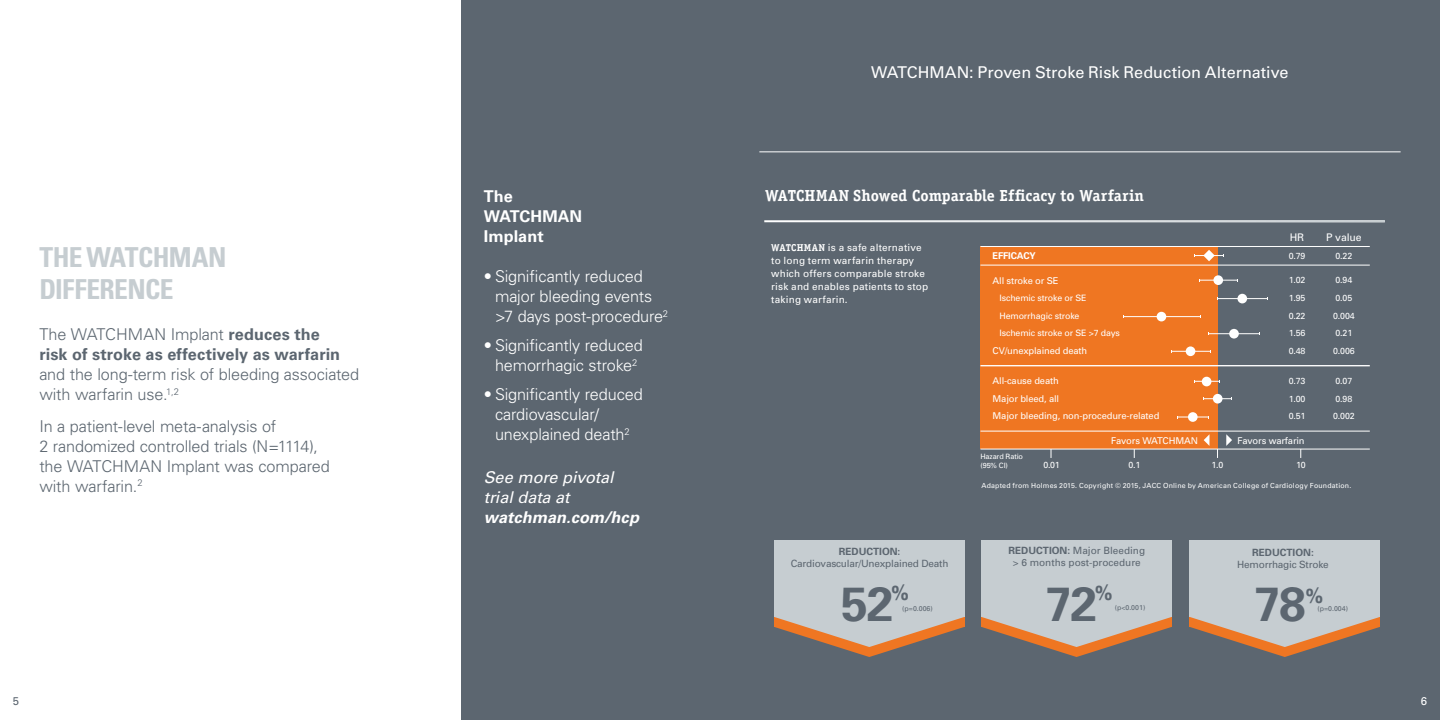
<style>
.page{position:relative;width:1440px;height:720px;background:#fff}
.page>*{position:absolute;margin:0;border:0;box-sizing:border-box;transform-origin:0 0}
.t1{font:700 48.12px "Univers";color:#5c6670}
.Headline{font:700 condensed 27.5px/32.5px "Univers LT Std";letter-spacing:-.02em;color:#c6cdd1}
.t2{font:700 20.38px "Univers";color:#5c6670}
.callout{font:300 16.25px/20px "Univers LT Std";letter-spacing:-.01em;color:#5c6670}
.t3{font:300 16.25px/20px "Univers LT Std";letter-spacing:-.01em;color:#fff}
.Subheadline{font:16.25px "Univers LT Std";letter-spacing:-.005em;color:#fff}
.callout-2{font:italic 16.25px/20px "Univers LT Std";letter-spacing:-.005em;color:#fff}
.body{font:700 16.25px/20px "Univers LT Std";letter-spacing:.005em;color:#fff}
.t4{font:700 16px "Officina Serif";letter-spacing:.005em;color:#fff}
.Subheadline-2{font:11.25px "Univers";color:#5c6670}
.Subheadline-3{font:11.25px "Univers";color:#fff}
.t5{font:10.5px "Univers";letter-spacing:-.015em;color:#fff}
.t6{font:10px/13px "Univers";letter-spacing:.02em;color:#fff}
.t7{font:10px/12px "Univers";letter-spacing:-.02em;color:#5c6670;text-align:center}
.t8{font:10px/12px "Univers";color:#5c6670;text-align:center}
.t9{font:9.38px/17.6px "Univers";letter-spacing:-.015em;color:#fff}
.t10{font:700 9.38px "Univers";letter-spacing:-.015em;color:#fff}
.t11{font:8.88px/17.6px "Univers";letter-spacing:-.015em;color:#fff}
.t12{font:7.25px/8.8px "Univers";letter-spacing:-.015em;color:#fff}
.callout-3{font:7px "Univers LT Std";letter-spacing:.025em;color:#fff}
.t13{font:7px "Univers";color:#5c6670}
.s1{font-weight:700}
.s2{font-family:"Officina Serif";font-weight:700}
</style>
<div class="page">
<div style="left:462px;top:0;width:258px;height:720px;background:#5c6670"></div>
<div style="left:720px;top:0;width:720px;height:720px;background:#5c6670"></div>
<div style="left:774px;top:540px;width:190px;height:77px;background:#c6cdd1"></div>
<svg style="left:774px;top:617px;width:190px;height:40px"></svg>
<div style="left:982px;top:540px;width:190px;height:77px;background:#c6cdd1"></div>
<svg style="left:982px;top:617px;width:190px;height:40px"></svg>
<div style="left:1190px;top:540px;width:190px;height:77px;background:#c6cdd1"></div>
<svg style="left:1190px;top:617px;width:190px;height:40px"></svg>
<hr style="left:764px;top:220px;width:621px;height:2px;background:#fff">
<div style="left:980px;top:247px;width:238px;height:202px;background:#ef7622"></div>
<hr style="left:1200px;top:280px;width:37px;height:1px;background:#fff">
<svg style="left:1194px;top:250px;width:30px;height:11px"></svg>
<div style="left:1213px;top:275px;width:10px;height:10px;background:#fff;border-radius:50%"></div>
<hr style="left:1218px;top:298px;width:49px;height:1px;background:#fff">
<div style="left:1237px;top:294px;width:10px;height:9px;background:#fff;border-radius:50%"></div>
<hr style="left:1208px;top:334px;width:52px;height:1px;background:#fff">
<div style="left:1229px;top:329px;width:10px;height:10px;background:#fff;border-radius:50%"></div>
<hr style="left:1171px;top:351px;width:39px;height:1px;background:#fff">
<div style="left:1186px;top:346px;width:9px;height:10px;background:#fff;border-radius:50%"></div>
<svg style="left:1194px;top:380px;width:26px;height:3px"></svg>
<div style="left:1202px;top:377px;width:9px;height:9px;background:#fff;border-radius:50%"></div>
<svg style="left:1203px;top:397px;width:29px;height:3px"></svg>
<div style="left:1213px;top:394px;width:10px;height:10px;background:#fff;border-radius:50%"></div>
<hr style="left:1177px;top:417px;width:32px;height:1px;background:#fff">
<div style="left:1188px;top:412px;width:10px;height:10px;background:#fff;border-radius:50%"></div>
<hr style="left:1123px;top:316px;width:77px;height:1px;background:#fff">
<div style="left:1157px;top:312px;width:9px;height:9px;background:#fff;border-radius:50%"></div>
<hr style="left:980px;top:246px;width:390px;height:1px;background:#fff">
<hr style="left:980px;top:265px;width:390px;height:1px;background:#fff">
<hr style="left:980px;top:431px;width:390px;height:1px;background:#fff">
<hr style="left:980px;top:449px;width:390px;height:1px;background:#fff">
<hr style="left:980px;top:365px;width:390px;height:1px;background:#fff">
<svg style="left:1204px;top:434px;width:6px;height:12px"></svg>
<svg style="left:1226px;top:434px;width:6px;height:12px"></svg>
<hr style="left:759px;top:152px;width:642px;height:1px;background:#fff">
<p class="Headline" style="left:39px;top:241px;width:189px">THE WATCHMAN<br>DIFFERENCE</p>
<p class="callout" style="left:39px;top:325px;width:321px">The WATCHMAN Implant <span class="s1">reduces the<br>risk of stroke as effectively as warfarin </span>and the long-term risk of bleeding associated with warfarin use.<sup>1,2</sup></p>
<p class="callout" style="left:39px;top:416px;width:292px">In a patient-level meta-analysis of<br>2 randomized controlled trials (N=1114), the WATCHMAN Implant was compared with warfarin.<sup>2</sup></p>
<p class="body" style="left:484px;top:187px;width:100px">The<br>WATCHMAN<br>Implant</p>
<p class="t3" style="left:495px;top:267px;width:175px;text-indent:-11px">• Significantly reduced major bleeding events &gt;7 days post-procedure<sup>2</sup></p>
<p class="t3" style="left:484px;top:336px;width:161px;text-align:center">• Significantly reduced hemorrhagic stroke<sup>2</sup></p>
<p class="t3" style="left:495px;top:385px;width:149px;text-indent:-11px">• Significantly reduced cardiovascular/ unexplained death<sup>2</sup></p>
<p class="callout-2" style="left:484px;top:467px;width:157px">See more pivotal trial data at <span class="s1">watchman.com/hcp</span></p>
<p class="Subheadline" style="left:871px;top:62px;width:419px">WATCHMAN: Proven Stroke Risk Reduction Alternative</p>
<p class="t4" style="left:765px;top:186px;width:381px">WATCHMAN Showed Comparable Efficacy to Warfarin</p>
<p class="t6" style="left:771px;top:241px;width:159px"><span class="s2">WATCHMAN</span> is a safe alternative to long term warfarin therapy which offers comparable stroke risk and enables patients to stop taking warfarin.</p>
<p class="t5" style="left:1326px;top:231px;width:37px">P value</p>
<p class="t11" style="left:1336px;top:248px;width:18px">0.22</p>
<p class="t11" style="left:1333px;top:272px;width:23px">0.94<br>0.05<br>0.004<br>0.21<br>0.006</p>
<p class="t11" style="left:1333px;top:372px;width:23px">0.07<br>0.98<br>0.002</p>
<p class="t5" style="left:1290px;top:231px;width:16px">HR</p>
<p class="t11" style="left:1289px;top:248px;width:18px">0.79</p>
<p class="t11" style="left:1289px;top:272px;width:18px;text-align:justify">1.02<br>1.95<br>0.22<br>1.56<br>0.48</p>
<p class="t11" style="left:1289px;top:372px;width:18px;text-align:justify">0.73<br>1.00<br>0.51</p>
<p class="t10" style="left:993px;top:250px;width:45px">EFFICACY</p>
<p class="t9" style="left:993px;top:271px;width:68px">All stroke or SE</p>
<p class="t11" style="left:1000px;top:289px;width:122px">Ischemic stroke or SE<br>Hemorrhagic stroke<br>Ischemic stroke or SE &gt;7 days</p>
<p class="t9" style="left:993px;top:342px;width:96px">CV/unexplained death</p>
<p class="t9" style="left:993px;top:372px;width:168px">All-cause death<br>Major bleed, all<br>Major bleeding, non-procedure-related</p>
<p class="t9" style="left:1111px;top:432px;width:88px">Favors WATCHMAN</p>
<p class="t9" style="left:1237px;top:432px;width:69px">Favors warfarin</p>
<p class="t12" style="left:980px;top:452px;width:44px">Hazard Ratio (95% Cl)</p>
<p class="t11" style="left:1044px;top:456px;width:18px">0.01</p>
<p class="t11" style="left:1129px;top:456px;width:13px">0.1</p>
<p class="t11" style="left:1212px;top:456px;width:13px">1.0</p>
<p class="t11" style="left:1296px;top:456px;width:11px">10</p>
<p class="callout-3" style="left:981px;top:482px;width:371px">Adapted from Holmes 2015. Copyright © 2015, JACC Online by American College of Cardiology Foundation.</p>
<p class="t7" style="left:791px;top:546px;width:159px"><span class="s1">REDUCTION:<br></span>Cardiovascular/Unexplained Death</p>
<p class="t8" style="left:1008px;top:545px;width:138px"><span class="s1">REDUCTION:</span> Major Bleeding &gt; 6 months post-procedure</p>
<p class="t7" style="left:1237px;top:547px;width:93px"><span class="s1">REDUCTION:<br></span>Hemorrhagic Stroke</p>
<p class="t1" style="left:841px;top:574px;width:54px">52</p>
<p class="t2" style="left:891px;top:580px;width:20px">%</p>
<p class="t13" style="left:902px;top:604px;width:32px">(p=0.006)</p>
<p class="t1" style="left:1046px;top:575px;width:53px">72</p>
<p class="t2" style="left:1095px;top:581px;width:20px">%</p>
<p class="t13" style="left:1115px;top:603px;width:32px">(p&lt;0.001)</p>
<p class="t1" style="left:1255px;top:575px;width:53px">78</p>
<p class="t2" style="left:1305px;top:583px;width:20px">%</p>
<p class="t13" style="left:1318px;top:604px;width:32px">(p=0.004)</p>
<p class="Subheadline-2" style="left:13px;top:694px;width:8px">5</p>
<p class="Subheadline-3" style="left:1421px;top:694px;width:8px">6</p>
</div>
